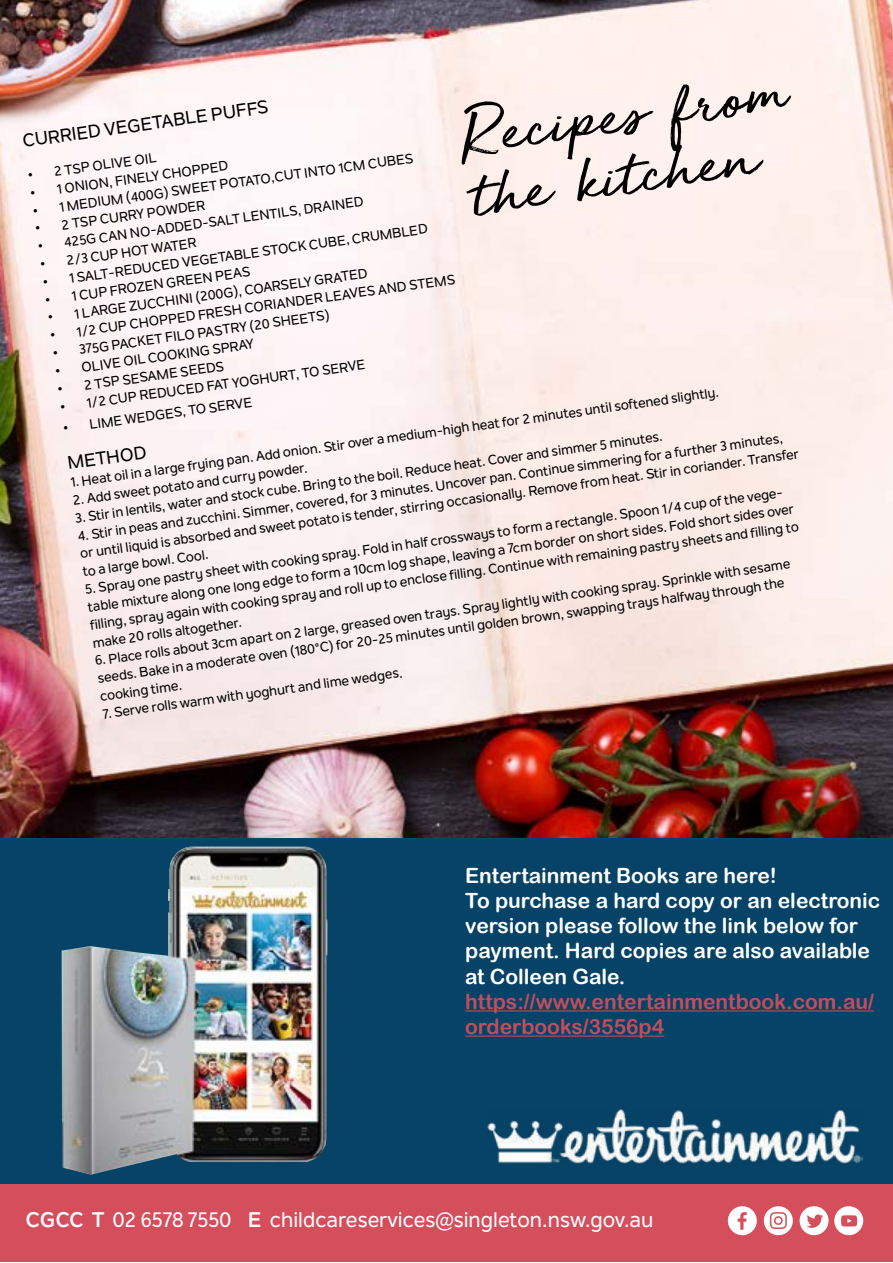
<style>
.page{position:relative;width:893px;height:1263px;background:#fff}
.page>*{position:absolute;margin:0;border:0;box-sizing:border-box;transform-origin:0 0}
.t1{font:73.5px/61.5px "Golden Plains";color:#000}
.t2{font:21px/25.2px "Arial Rounded MT Bold";color:#fff}
.t3{font:500 21px "Nolan Next";color:#fff}
.t4{font:21px/25.2px "Arial Rounded MT Bold";color:#c44d5c}
.t5{font:500 18px "Nolan Next";color:#000}
.t6{font:500 13.5px/17.9px "Nolan Next";color:#000}
.s1{font-weight:700}
</style>
<div class="page">
<div style="left:0;top:838px;width:893px;height:346px;background:#074367"></div>
<div style="left:0;top:1184px;width:893px;height:78px;background:#d44e5b"></div>
<svg style="left:728px;top:1206px;width:29px;height:29px"></svg>
<svg style="left:800px;top:1206px;width:28px;height:29px"></svg>
<svg style="left:834px;top:1206px;width:29px;height:29px"></svg>
<svg style="left:764px;top:1206px;width:29px;height:29px"></svg>
<img style="left:0;top:0;width:893px;height:838px">
<hr style="left:465px;top:1010px;width:409px;height:1px;background:#c44d5c">
<hr style="left:465px;top:1035px;width:199px;height:2px;background:#c44d5c">
<img style="left:62px;top:846px;width:265px;height:329px">
<img style="left:487px;top:1108px;width:375px;height:56px">
<h1 class="t1" style="left:459px;top:106px;width:328px;rotate:-8deg">Recipesfrom the kitchen</h1>
<h3 class="t5" style="left:21px;top:130px;width:249px;rotate:-8deg">CURRIED VEGETABLE PUFFS</h3>
<p class="t6" style="left:26px;top:166px;width:132px;rotate:-8deg">• 2 TSP OLIVE OIL</p>
<p class="t6" style="left:31px;top:202px;width:386px;rotate:-8deg">• 1 MEDIUM (400G) SWEET POTATO,CUT INTO 1CM CUBES</p>
<p class="t6" style="left:29px;top:184px;width:202px;rotate:-8deg">• 1 ONION, FINELY CHOPPED</p>
<p class="t6" style="left:36px;top:238px;width:331px;rotate:-8deg">• 425G CAN NO-ADDED-SALT LENTILS, DRAINED</p>
<p class="t6" style="left:34px;top:220px;width:173px;rotate:-8deg">• 2 TSP CURRY POWDER</p>
<p class="t6" style="left:41px;top:273px;width:391px;rotate:-8deg">• 1 SALT-REDUCED VEGETABLE STOCK CUBE, CRUMBLED</p>
<p class="t6" style="left:39px;top:255px;width:160px;rotate:-8deg">• 2/3 CUP HOT WATER</p>
<p class="t6" style="left:44px;top:291px;width:209px;rotate:-8deg">• 1 CUP FROZEN GREEN PEAS</p>
<p class="t6" style="left:46px;top:309px;width:325px;rotate:-8deg">• 1 LARGE ZUCCHINI (200G), COARSELY GRATED</p>
<p class="t6" style="left:49px;top:327px;width:411px;rotate:-8deg">• 1/2 CUP CHOPPED FRESH CORIANDER LEAVES AND STEMS</p>
<p class="t6" style="left:51px;top:345px;width:281px;rotate:-8deg">• 375G PACKET FILO PASTRY (20 SHEETS)</p>
<p class="t6" style="left:54px;top:362px;width:202px;rotate:-8deg">• OLIVE OIL COOKING SPRAY</p>
<p class="t6" style="left:59px;top:398px;width:310px;rotate:-8deg">• 1/2 CUP REDUCED FAT YOGHURT, TO SERVE</p>
<p class="t6" style="left:56px;top:380px;width:170px;rotate:-8deg">• 2 TSP SESAME SEEDS</p>
<p class="t6" style="left:69px;top:474px;width:656px;rotate:-8deg">1. Heat oil in a large frying pan. Add onion. Stir over a medium-high heat for 2 minutes until softened slightly.</p>
<p class="t6" style="left:62px;top:419px;width:193px;rotate:-8deg">• LIME WEDGES, TO SERVE</p>
<h3 class="t5" style="left:66px;top:452px;width:81px;rotate:-8deg">METHOD</h3>
<p class="t6" style="left:74px;top:509px;width:594px;rotate:-8deg">3. Stir in lentils, water and stock cube. Bring to the boil. Reduce heat. Cover and simmer 5 minutes.</p>
<p class="t6" style="left:77px;top:527px;width:727px;rotate:-8deg">4. Stir in peas and zucchini. Simmer, covered, for 3 minutes. Uncover pan. Continue simmering for a further 3 minutes, or until liquid is absorbed and sweet potato is tender, stirring occasionally. Remove from heat. Stir in coriander. Transfer to a large bowl. Cool.</p>
<p class="t6" style="left:72px;top:491px;width:238px;rotate:-8deg">2. Add sweet potato and curry powder.</p>
<p class="t6" style="left:84px;top:581px;width:717px;rotate:-8deg">5. Spray one pastry sheet with cooking spray. Fold in half crossways to form a rectangle. Spoon 1/4 cup of the vege&shy;table mixture along one long edge to form a 10cm log shape, leaving a 7cm border on short sides. Fold short sides over filling, spray again with cooking spray and roll up to enclose filling. Continue with remaining pastry sheets and filling to make 20 rolls altogether.</p>
<p class="t6" style="left:94px;top:652px;width:703px;rotate:-8deg">6. Place rolls about 3cm apart on 2 large, greased oven trays. Spray lightly with cooking spray. Sprinkle with sesame seeds. Bake in a moderate oven (180°C) for 20-25 minutes until golden brown, swapping trays halfway through the cooking time.</p>
<p class="t6" style="left:101px;top:705px;width:304px;rotate:-8deg">7. Serve rolls warm with yoghurt and lime wedges.</p>
<h2 class="t2" style="left:465px;top:862px;width:417px">Entertainment Books are here!<br>To purchase a hard copy or an electronic version please follow the link below for payment. Hard copies are also available at Colleen Gale.</h2>
<h2 class="t4" style="left:465px;top:988px;width:410px">https://www.entertainmentbook.com.au/ orderbooks/3556p4</h2>
<h2 class="t3" style="left:26px;top:1207px;width:629px"><span class="s1">CGCC T</span> 02 6578 7550 <span class="s1">E</span> childcareservices@singleton.nsw.gov.au</h2>
</div>
